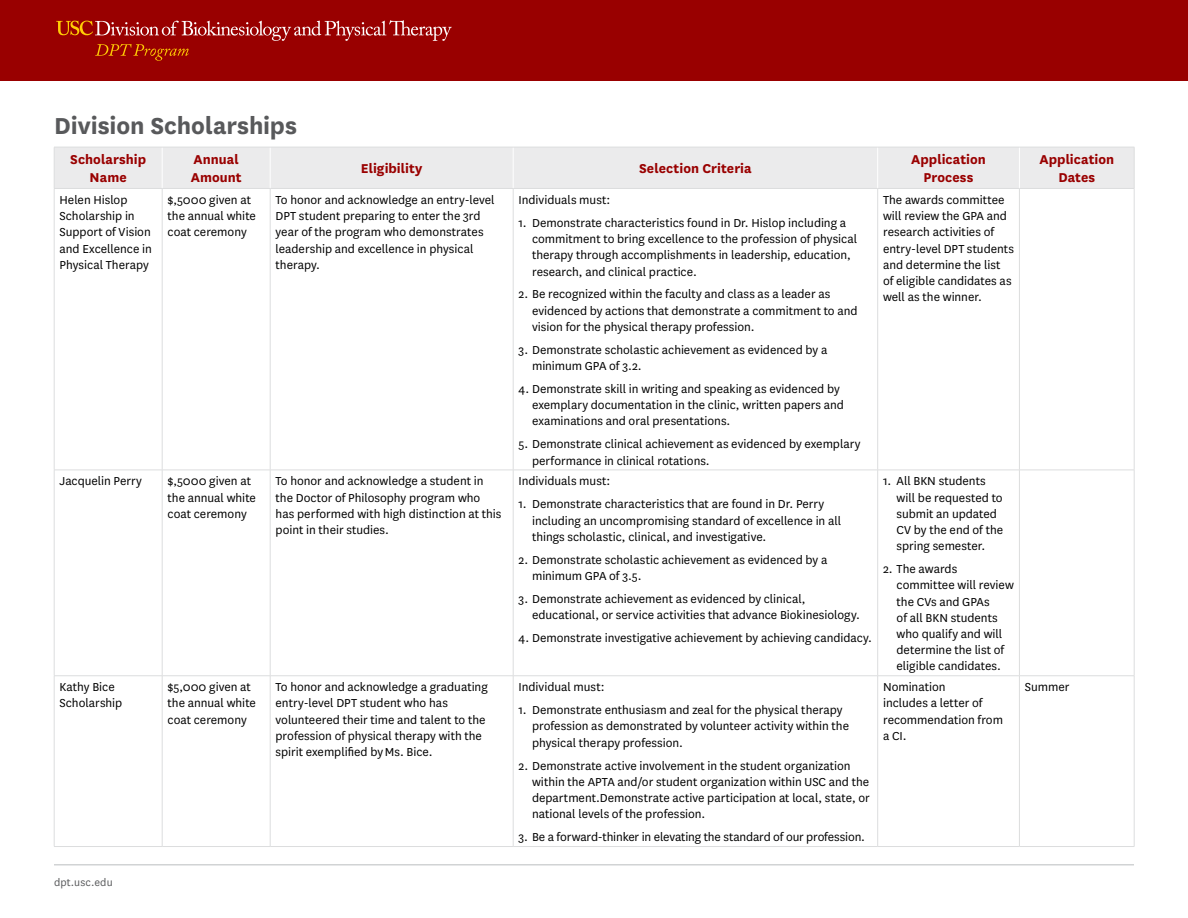
<style>
.page{position:relative;width:1188px;height:918px;background:#fff}
.page>*{position:absolute;margin:0;border:0;box-sizing:border-box;transform-origin:0 0}
.t1{font:700 27px "National";letter-spacing:-.005em;color:#58595b}
.t2{font:700 15px/18px "National";letter-spacing:.005em;color:#900;text-align:center}
.t3{font:13.5px/16.2px "National";color:#000}
.t4{font:12px "National";letter-spacing:.015em;color:#58595b}
</style>
<div class="page">
<hr style="left:54px;top:864px;width:1080px;height:2px;background:#d1d3d4">
<div style="left:0;top:0;width:1188px;height:81px;background:#900"></div>
<svg style="left:56px;top:20px;width:396px;height:41px"></svg>
<div style="left:55px;top:148px;width:1079px;height:40px;background:#ebebec"></div>
<hr style="left:162px;top:147px;width:1px;height:41px;background:#fff">
<hr style="left:270px;top:147px;width:1px;height:41px;background:#fff">
<hr style="left:513px;top:147px;width:1px;height:41px;background:#fff">
<hr style="left:877px;top:147px;width:1px;height:41px;background:#fff">
<hr style="left:1019px;top:147px;width:1px;height:41px;background:#fff">
<hr style="left:54px;top:147px;width:108px;height:1px;background:#dcddde">
<hr style="left:54px;top:147px;width:1px;height:41px;background:#dcddde">
<hr style="left:162px;top:147px;width:108px;height:1px;background:#dcddde">
<hr style="left:270px;top:147px;width:243px;height:1px;background:#dcddde">
<hr style="left:513px;top:147px;width:365px;height:1px;background:#dcddde">
<hr style="left:878px;top:147px;width:141px;height:1px;background:#dcddde">
<hr style="left:1019px;top:147px;width:115px;height:1px;background:#dcddde">
<hr style="left:1134px;top:147px;width:1px;height:41px;background:#dcddde">
<hr style="left:54px;top:188px;width:108px;height:1px;background:#dcddde">
<hr style="left:162px;top:188px;width:108px;height:1px;background:#dcddde">
<hr style="left:270px;top:188px;width:243px;height:1px;background:#dcddde">
<hr style="left:513px;top:188px;width:365px;height:1px;background:#dcddde">
<hr style="left:878px;top:188px;width:141px;height:1px;background:#dcddde">
<hr style="left:1019px;top:188px;width:115px;height:1px;background:#dcddde">
<hr style="left:54px;top:189px;width:1px;height:281px;background:#dcddde">
<hr style="left:162px;top:189px;width:1px;height:281px;background:#dcddde">
<hr style="left:270px;top:189px;width:1px;height:281px;background:#dcddde">
<hr style="left:513px;top:189px;width:1px;height:281px;background:#dcddde">
<hr style="left:877px;top:189px;width:1px;height:281px;background:#dcddde">
<hr style="left:1019px;top:189px;width:1px;height:281px;background:#dcddde">
<hr style="left:1134px;top:189px;width:1px;height:281px;background:#dcddde">
<hr style="left:54px;top:470px;width:108px;height:1px;background:#dcddde">
<hr style="left:54px;top:470px;width:1px;height:206px;background:#dcddde">
<hr style="left:162px;top:470px;width:108px;height:1px;background:#dcddde">
<hr style="left:162px;top:470px;width:1px;height:206px;background:#dcddde">
<hr style="left:270px;top:470px;width:243px;height:1px;background:#dcddde">
<hr style="left:270px;top:470px;width:1px;height:206px;background:#dcddde">
<hr style="left:513px;top:470px;width:365px;height:1px;background:#dcddde">
<hr style="left:513px;top:470px;width:1px;height:206px;background:#dcddde">
<hr style="left:878px;top:470px;width:141px;height:1px;background:#dcddde">
<hr style="left:877px;top:470px;width:1px;height:206px;background:#dcddde">
<hr style="left:1019px;top:470px;width:115px;height:1px;background:#dcddde">
<hr style="left:1019px;top:470px;width:1px;height:206px;background:#dcddde">
<hr style="left:1134px;top:470px;width:1px;height:206px;background:#dcddde">
<hr style="left:54px;top:676px;width:108px;height:1px;background:#dcddde">
<hr style="left:54px;top:676px;width:1px;height:170px;background:#dcddde">
<hr style="left:162px;top:676px;width:108px;height:1px;background:#dcddde">
<hr style="left:162px;top:676px;width:1px;height:170px;background:#dcddde">
<hr style="left:270px;top:676px;width:243px;height:1px;background:#dcddde">
<hr style="left:270px;top:676px;width:1px;height:170px;background:#dcddde">
<hr style="left:513px;top:676px;width:365px;height:1px;background:#dcddde">
<hr style="left:513px;top:676px;width:1px;height:170px;background:#dcddde">
<hr style="left:878px;top:676px;width:141px;height:1px;background:#dcddde">
<hr style="left:877px;top:676px;width:1px;height:170px;background:#dcddde">
<hr style="left:1019px;top:676px;width:115px;height:1px;background:#dcddde">
<hr style="left:1019px;top:676px;width:1px;height:170px;background:#dcddde">
<hr style="left:1134px;top:676px;width:1px;height:170px;background:#dcddde">
<hr style="left:54px;top:846px;width:108px;height:1px;background:#dcddde">
<hr style="left:162px;top:846px;width:108px;height:1px;background:#dcddde">
<hr style="left:270px;top:846px;width:243px;height:1px;background:#dcddde">
<hr style="left:513px;top:846px;width:365px;height:1px;background:#dcddde">
<hr style="left:878px;top:846px;width:141px;height:1px;background:#dcddde">
<hr style="left:1019px;top:846px;width:115px;height:1px;background:#dcddde">
<h1 class="t1" style="left:54px;top:106px;width:244px">Division Scholarships</h1>
<p class="t2" style="left:70px;top:149px;width:78px">Scholarship<br>Name</p>
<p class="t2" style="left:191px;top:149px;width:53px;text-align:left">Annual<br>Amount</p>
<p class="t2" style="left:361px;top:158px;width:63px">Eligibility</p>
<p class="t2" style="left:639px;top:158px;width:114px">Selection Criteria</p>
<p class="t2" style="left:911px;top:149px;width:76px">Application<br>Process</p>
<p class="t2" style="left:1039px;top:149px;width:76px">Application<br>Dates</p>
<p class="t3" style="left:60px;top:191px;width:94px">Helen Hislop<br>Scholarship in<br>Support of Vision and Excellence in<br>Physical Therapy</p>
<p class="t3" style="left:168px;top:191px;width:90px">$,5000 given at the annual white coat ceremony</p>
<p class="t3" style="left:276px;top:191px;width:221px">To honor and acknowledge an entry-level<br>DPT student preparing to enter the 3rd year of the program who demonstrates leadership and excellence in physical therapy.</p>
<p class="t3" style="left:519px;top:191px;width:93px">Individuals must:</p>
<p class="t3" style="left:883px;top:191px;width:132px">The awards committee will review the GPA and research activities of entry-level DPT students and determine the list of eligible candidates as well as the winner.</p>
<p class="t3" style="left:532px;top:214px;width:327px;text-indent:-14px">1. Demonstrate characteristics found in Dr. Hislop including a commitment to bring excellence to the profession of physical therapy through accomplishments in leadership, education, research, and clinical practice.</p>
<p class="t3" style="left:532px;top:286px;width:327px;text-indent:-14px">2. Be recognized within the faculty and class as a leader as evidenced by actions that demonstrate a commitment to and vision for the physical therapy profession.</p>
<p class="t3" style="left:532px;top:341px;width:297px;text-indent:-14px">3. Demonstrate scholastic achievement as evidenced by a minimum GPA of 3.2.</p>
<p class="t3" style="left:532px;top:380px;width:313px;text-indent:-14px">4. Demonstrate skill in writing and speaking as evidenced by exemplary documentation in the clinic, written papers and examinations and oral presentations.</p>
<p class="t3" style="left:532px;top:435px;width:330px;text-indent:-14px">5. Demonstrate clinical achievement as evidenced by exemplary performance in clinical rotations.</p>
<p class="t3" style="left:60px;top:473px;width:84px">Jacquelin Perry</p>
<p class="t3" style="left:168px;top:473px;width:90px">$,5000 given at the annual white coat ceremony</p>
<p class="t3" style="left:276px;top:473px;width:227px">To honor and acknowledge a student in the Doctor of Philosophy program who has performed with high distinction at this point in their studies.</p>
<p class="t3" style="left:519px;top:473px;width:93px">Individuals must:</p>
<p class="t3" style="left:532px;top:496px;width:311px;text-indent:-14px">1. Demonstrate characteristics that are found in Dr. Perry including an uncompromising standard of excellence in all things scholastic, clinical, and investigative.</p>
<p class="t3" style="left:532px;top:551px;width:297px;text-indent:-14px">2. Demonstrate scholastic achievement as evidenced by a minimum GPA of 3.5.</p>
<p class="t3" style="left:532px;top:590px;width:330px;text-indent:-14px">3. Demonstrate achievement as evidenced by clinical, educational, or service activities that advance Biokinesiology.</p>
<p class="t3" style="left:519px;top:629px;width:355px">4. Demonstrate investigative achievement by achieving candidacy.</p>
<p class="t3" style="left:60px;top:678px;width:64px">Kathy Bice<br>Scholarship</p>
<p class="t3" style="left:168px;top:678px;width:90px">$5,000 given at the annual white coat ceremony</p>
<p class="t3" style="left:276px;top:678px;width:214px">To honor and acknowledge a graduating entry-level DPT student who has volunteered their time and talent to the profession of physical therapy with the spirit exemplified by Ms. Bice.</p>
<p class="t3" style="left:519px;top:678px;width:87px">Individual must:</p>
<p class="t3" style="left:532px;top:701px;width:319px;text-indent:-14px">1. Demonstrate enthusiasm and zeal for the physical therapy profession as demonstrated by volunteer activity within the physical therapy profession.</p>
<p class="t3" style="left:532px;top:757px;width:339px;text-indent:-14px">2. Demonstrate active involvement in the student organization within the APTA and/or student organization within USC and the department.Demonstrate active participation at local, state, or national levels of the profession.</p>
<p class="t3" style="left:519px;top:828px;width:348px">3. Be a forward-thinker in elevating the standard of our profession.</p>
<p class="t3" style="left:897px;top:473px;width:108px;text-indent:-14px">1. All BKN students will be requested to submit an updated<br>CV by the end of the spring semester.</p>
<p class="t3" style="left:897px;top:560px;width:119px;text-indent:-14px">2. The awards committee will review the CVs and GPAs<br>of all BKN students who qualify and will determine the list of eligible candidates.</p>
<p class="t3" style="left:883px;top:678px;width:121px">Nomination<br>includes a letter of recommendation from a CI.</p>
<p class="t3" style="left:1025px;top:678px;width:46px">Summer</p>
<p class="t4" style="left:54px;top:875px;width:60px">dpt.usc.edu</p>
</div>
